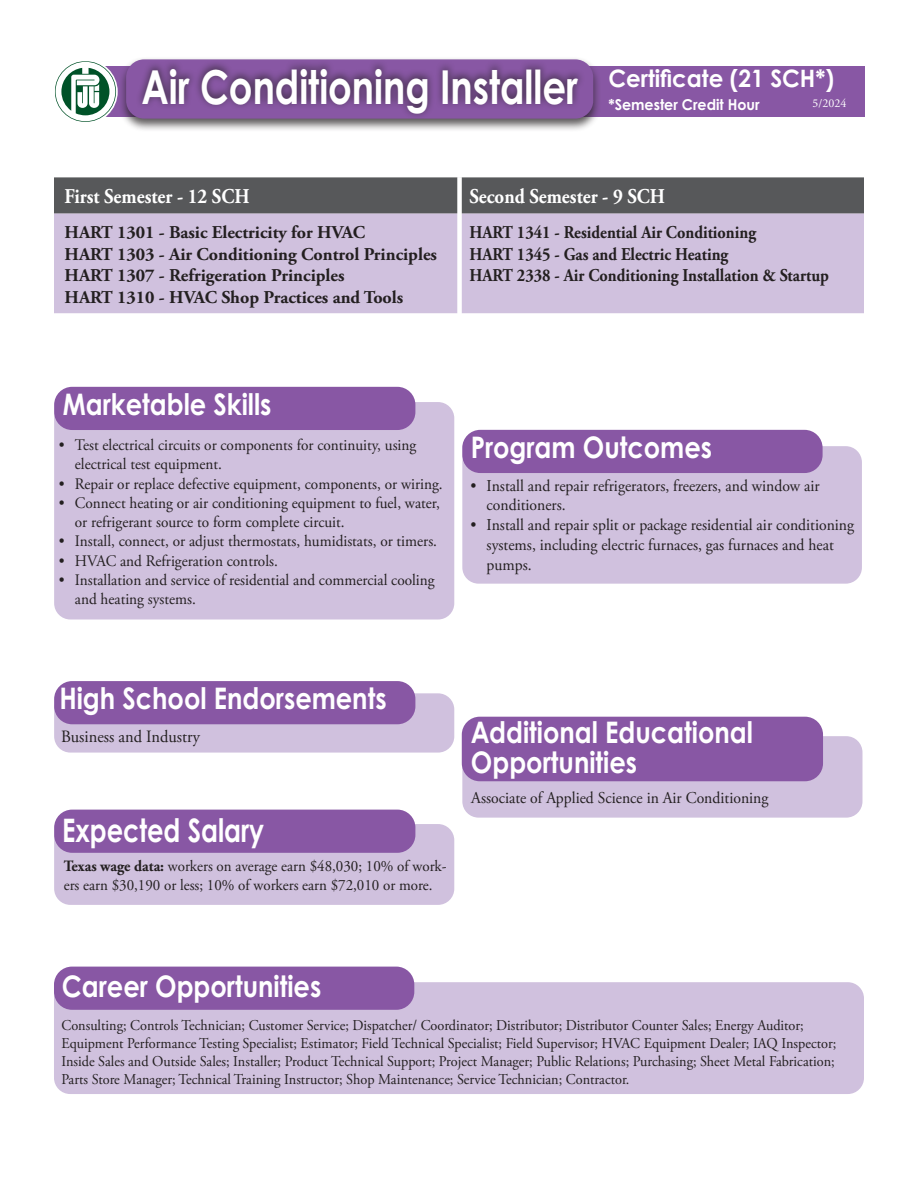
<style>
.page{position:relative;width:918px;height:1188px;background:#fff}
.page>*{position:absolute;margin:0;border:0;box-sizing:border-box;transform-origin:0 0}
.t1{font:700 46.8px "Century Gothic Pro";color:#fff;scale:.79 1}
.t2{font:700 32.4px "Century Gothic Pro";color:#fff;scale:.79 1}
.t3{font:700 29.7px/29.4px "Century Gothic Pro";color:#fff;scale:.86 1}
.t4{font:700 24px "Century Gothic Pro";color:#fff;scale:.95 1}
.t5{font:700 21px "Adobe Garamond Pro";color:#fff;scale:.9 1}
.t6{font:700 18px/21.6px "Adobe Garamond Pro";color:#231f20}
.t7{font:700 18px/21.6px "Adobe Garamond Pro";color:#231f20;scale:.9 1}
.t8{font:17.25px "Adobe Garamond Pro";color:#231f20;scale:.95 1}
.t9{font:16.5px/19.8px "Adobe Garamond Pro";color:#231f20;scale:.95 1}
.t10{font:16.05px/19.2px "Adobe Garamond Pro";color:#231f20;scale:.95 1}
.t11{font:15.75px/18.9px "Adobe Garamond Pro";color:#231f20;scale:.95 1}
.t12{font:15px/18px "Adobe Garamond Pro";color:#231f20;scale:.95 1}
.t13{font:700 15px "Century Gothic Pro";color:#fff;scale:.95 1}
.t14{font:12px "Adobe Garamond Pro";color:#fff}
.s1{font-family:"Minion Pro"}
.s2{font-weight:700}
</style>
<div class="page">
<div style="left:54px;top:177px;width:810px;height:37px;background:#57585a"></div>
<div style="left:54px;top:214px;width:810px;height:99px;background:#d0c1de"></div>
<div style="left:462px;top:446px;width:400px;height:138px;background:#d0c1de;border-radius:16px"></div>
<div style="left:457px;top:177px;width:5px;height:142px;background:#fff"></div>
<div style="left:54px;top:982px;width:810px;height:112px;background:#d0c1de;border-radius:16px"></div>
<div style="left:462px;top:430px;width:361px;height:43px;background:#8857a4;border-radius:18px"></div>
<div style="left:54px;top:967px;width:360px;height:43px;background:#8857a4;border-radius:18px"></div>
<div style="left:54px;top:402px;width:400px;height:218px;background:#d0c1de;border-radius:16px"></div>
<div style="left:54px;top:387px;width:361px;height:43px;background:#8857a4;border-radius:18px"></div>
<div style="left:54px;top:693px;width:400px;height:60px;background:#d0c1de;border-radius:16px"></div>
<div style="left:54px;top:824px;width:400px;height:81px;background:#d0c1de;border-radius:16px"></div>
<div style="left:54px;top:810px;width:361px;height:43px;background:#8857a4;border-radius:18px"></div>
<div style="left:54px;top:681px;width:361px;height:43px;background:#8857a4;border-radius:18px"></div>
<div style="left:462px;top:736px;width:400px;height:82px;background:#d0c1de;border-radius:16px"></div>
<div style="left:462px;top:717px;width:361px;height:64px;background:#8857a4;border-radius:18px"></div>
<div style="left:89px;top:66px;width:776px;height:51px;background:#8857a4"></div>
<div style="left:118px;top:57px;width:484px;height:75px;background:#231f20;opacity:.75"></div>
<div style="left:126px;top:59px;width:467px;height:60px;background:#8857a4;border-radius:18px"></div>
<div style="left:135px;top:59px;width:451px;height:61px;background:#231f20;opacity:.75"></div>
<div style="left:53px;top:59px;width:65px;height:65px;background:#fff;border-radius:50%"></div>
<svg style="left:55px;top:61px;width:61px;height:61px"></svg>
<h1 class="t1" style="left:142px;top:58px;width:554px">Air Conditioning Installer</h1>
<h3 class="t4" style="left:608px;top:63px;width:239px">Certificate (21 SCH*)</h3>
<p class="t13" style="left:608px;top:95px;width:161px">*Semester Credit Hour</p>
<p class="t14" style="left:813px;top:96px;width:35px"><span class="s1">5/</span>2024</p>
<h3 class="t5" style="left:64px;top:184px;width:207px">First Semester - 12 SCH</h3>
<h3 class="t5" style="left:470px;top:184px;width:219px">Second Semester - 9 SCH</h3>
<p class="t6" style="left:64px;top:222px;width:374px">HART 1301 - Basic Electricity for HVAC<br>HART 1303 - Air Conditioning Control Principles HART 1307 - Refrigeration Principles<br>HART 1310 - HVAC Shop Practices and Tools</p>
<p class="t7" style="left:470px;top:222px;width:401px">HART 1341 - Residential Air Conditioning<br>HART 1345 - Gas and Electric Heating<br>HART 2338 - Air Conditioning Installation &amp; Startup</p>
<h3 class="t3" style="left:63px;top:389px;width:244px">Marketable Skills</h3>
<p class="t10" style="left:75px;top:436px;width:361px;text-indent:-16px">• Test electrical circuits or components for continuity, using electrical test equipment.</p>
<p class="t10" style="left:59px;top:475px;width:406px">• Repair or replace defective equipment, components, or wiring.</p>
<p class="t10" style="left:75px;top:494px;width:386px;text-indent:-16px">• Connect heating or air conditioning equipment to fuel, water, or refrigerant source to form complete circuit.</p>
<p class="t10" style="left:59px;top:532px;width:400px">• Install, connect, or adjust thermostats, humidistats, or timers.</p>
<p class="t10" style="left:59px;top:552px;width:232px">• HVAC and Refrigeration controls.</p>
<p class="t10" style="left:75px;top:571px;width:380px;text-indent:-16px">• Installation and service of residential and commercial cooling and heating systems.</p>
<h3 class="t3" style="left:471px;top:432px;width:282px">Program Outcomes</h3>
<p class="t9" style="left:487px;top:476px;width:352px;text-indent:-16px">• Install and repair refrigerators, freezers, and window air conditioners.</p>
<p class="t9" style="left:487px;top:516px;width:388px;text-indent:-16px">• Install and repair split or package residential air conditioning systems, including electric furnaces, gas furnaces and heat pumps.</p>
<h3 class="t3" style="left:59px;top:683px;width:382px">High School Endorsements</h3>
<p class="t8" style="left:61px;top:726px;width:148px">Business and Industry</p>
<h2 class="t2" style="left:62px;top:811px;width:257px">Expected Salary</h2>
<p class="t11" style="left:64px;top:857px;width:404px"><span class="s2">Texas wage data:</span> workers on average earn $48,030; 10% of work&shy;ers earn $30,190 or less; 10% of workers earn $72,010 or more.</p>
<h3 class="t3" style="left:471px;top:718px;width:329px">Additional Educational<br>Opportunities</h3>
<p class="t9" style="left:471px;top:789px;width:314px">Associate of Applied Science in Air Conditioning</p>
<h3 class="t3" style="left:62px;top:971px;width:303px">Career Opportunities</h3>
<p class="t12" style="left:61px;top:1016px;width:817px">Consulting; Controls Technician; Customer Service; Dispatcher/ Coordinator; Distributor; Distributor Counter Sales; Energy Auditor; Equipment Performance Testing Specialist; Estimator; Field Technical Specialist; Field Supervisor; HVAC Equipment Dealer; IAQ Inspector; Inside Sales and Outside Sales; Installer; Product Technical Support; Project Manager; Public Relations; Purchasing; Sheet Metal Fabrication; Parts Store Manager; Technical Training Instructor; Shop Maintenance; Service Technician; Contractor.</p>
</div>
